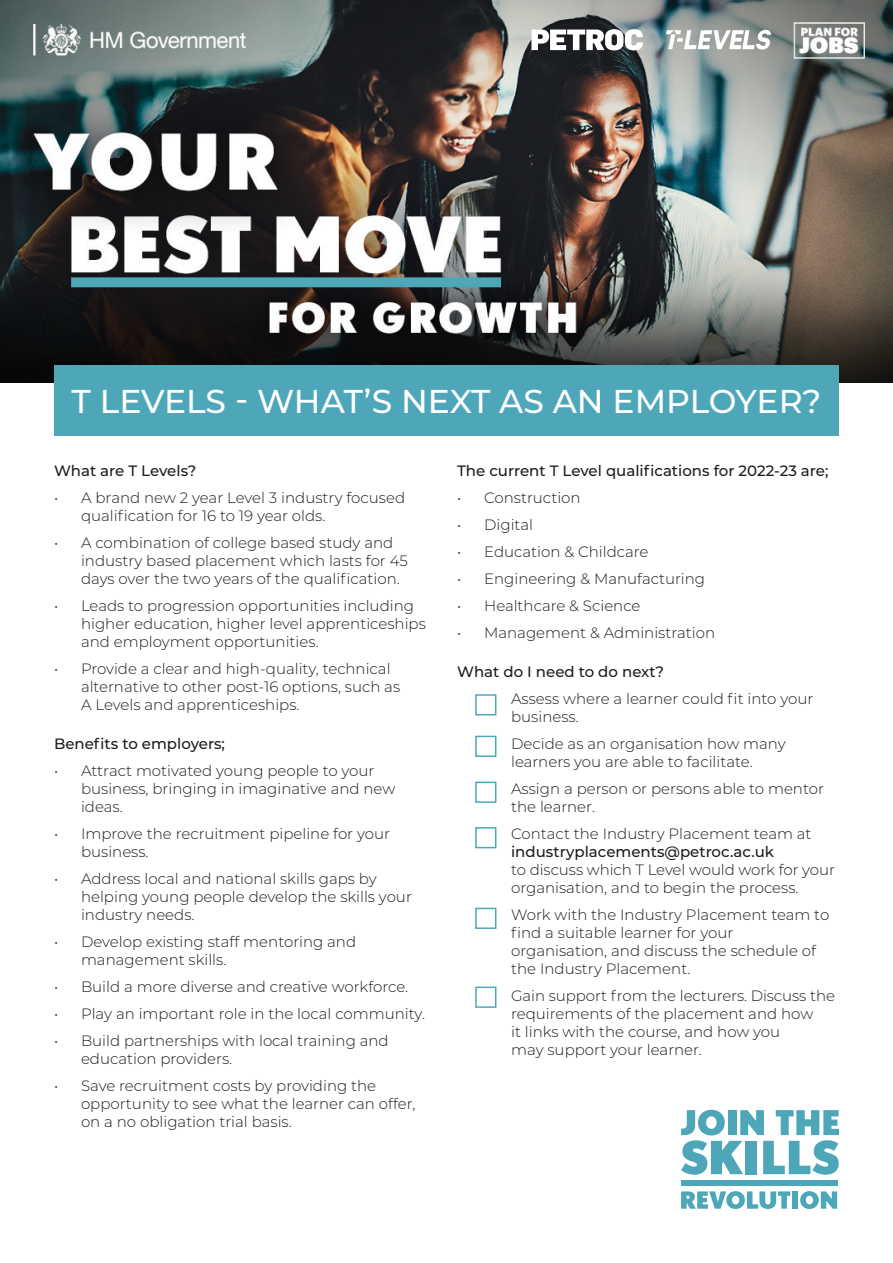
<style>
.page{position:relative;width:893px;height:1263px;background:#fff}
.page>*{position:absolute;margin:0;border:0;box-sizing:border-box;transform-origin:0 0}
.t1{font:500 33px "Montserrat";letter-spacing:-.01em;color:#fff}
.t2{font:300 15px/18px "Montserrat";color:#1d1d1b}
.t3{font:500 15px "Montserrat";color:#1d1d1b}
.s1{font-weight:500}
</style>
<div class="page">
<div style="left:792px;top:1191px;width:6px;height:18px;background:#4ea7b9"></div>
<svg style="left:800px;top:1191px;width:37px;height:18px"></svg>
<svg style="left:681px;top:1110px;width:158px;height:65px"></svg>
<svg style="left:681px;top:1191px;width:109px;height:18px"></svg>
<div style="left:681px;top:1180px;width:156px;height:6px;background:#4ea7b9"></div>
<img style="left:0;top:0;width:893px;height:383px">
<svg style="left:531px;top:29px;width:112px;height:21px"></svg>
<img style="left:664px;top:29px;width:108px;height:22px">
<div style="left:475px;top:694px;width:21px;height:21px;border:2px solid #4ea7b9"></div>
<div style="left:475px;top:736px;width:21px;height:21px;border:2px solid #4ea7b9"></div>
<div style="left:475px;top:782px;width:21px;height:21px;border:2px solid #4ea7b9"></div>
<div style="left:475px;top:827px;width:21px;height:21px;border:2px solid #4ea7b9"></div>
<div style="left:475px;top:908px;width:21px;height:21px;border:2px solid #4ea7b9"></div>
<div style="left:475px;top:986px;width:21px;height:22px;border:2px solid #4ea7b9"></div>
<div style="left:54px;top:365px;width:785px;height:70px;background:#4ea7b9"></div>
<p class="t1" style="left:72px;top:378px;width:751px">T LEVELS - WHAT’S NEXT AS AN EMPLOYER?</p>
<p class="t3" style="left:54px;top:460px;width:144px">What are T Levels?</p>
<p class="t2" style="left:81px;top:488px;width:326px;text-indent:-27px">• A brand new 2 year Level 3 industry focused qualification for 16 to 19 year olds.</p>
<p class="t2" style="left:81px;top:533px;width:328px;text-indent:-27px">• A combination of college based study and industry based placement which lasts for 45 days over the two years of the qualification.</p>
<p class="t2" style="left:81px;top:596px;width:346px;text-indent:-27px">• Leads to progression opportunities including higher education, higher level apprenticeships and employment opportunities.</p>
<p class="t2" style="left:81px;top:659px;width:321px;text-indent:-27px">• Provide a clear and high-quality, technical alternative to other post-16 options, such as<br>A Levels and apprenticeships.</p>
<p class="t3" style="left:54px;top:733px;width:173px">Benefits to employers;</p>
<p class="t2" style="left:81px;top:761px;width:316px;text-indent:-27px">• Attract motivated young people to your business, bringing in imaginative and new ideas.</p>
<p class="t2" style="left:81px;top:824px;width:310px;text-indent:-27px">• Improve the recruitment pipeline for your business.</p>
<p class="t2" style="left:81px;top:869px;width:332px;text-indent:-27px">• Address local and national skills gaps by helping young people develop the skills your industry needs.</p>
<p class="t2" style="left:81px;top:932px;width:277px;text-indent:-27px">• Develop existing staff mentoring and management skills.</p>
<p class="t2" style="left:54px;top:977px;width:356px">• Build a more diverse and creative workforce.</p>
<p class="t2" style="left:54px;top:1004px;width:372px">• Play an important role in the local community.</p>
<p class="t2" style="left:81px;top:1031px;width:309px;text-indent:-27px">• Build partnerships with local training and education providers.</p>
<p class="t2" style="left:81px;top:1076px;width:336px;text-indent:-27px">• Save recruitment costs by providing the opportunity to see what the learner can offer, on a no obligation trial basis.</p>
<p class="t3" style="left:457px;top:460px;width:373px">The current T Level qualifications for 2022-23 are;</p>
<p class="t2" style="left:457px;top:488px;width:125px">• Construction</p>
<p class="t2" style="left:457px;top:515px;width:78px">• Digital</p>
<p class="t2" style="left:457px;top:542px;width:193px">• Education &amp; Childcare</p>
<p class="t2" style="left:457px;top:569px;width:250px">• Engineering &amp; Manufacturing</p>
<p class="t2" style="left:457px;top:596px;width:185px">• Healthcare &amp; Science</p>
<p class="t2" style="left:457px;top:623px;width:260px">• Management &amp; Administration</p>
<p class="t3" style="left:457px;top:661px;width:209px">What do I need to do next?</p>
<p class="t2" style="left:511px;top:689px;width:304px">Assess where a learner could fit into your business.</p>
<p class="t2" style="left:511px;top:734px;width:276px">Decide as an organisation how many learners you are able to facilitate.</p>
<p class="t2" style="left:511px;top:779px;width:314px">Assign a person or persons able to mentor the learner.</p>
<p class="t2" style="left:511px;top:824px;width:325px">Contact the Industry Placement team at <span class="s1">industryplacements@petroc.ac.uk<br></span>to discuss which T Level would work for your organisation, and to begin the process.</p>
<p class="t2" style="left:511px;top:905px;width:320px">Work with the Industry Placement team to find a suitable learner for your organisation, and discuss the schedule of the Industry Placement.</p>
<p class="t2" style="left:511px;top:986px;width:325px">Gain support from the lecturers. Discuss the requirements of the placement and how<br>it links with the course, and how you<br>may support your learner.</p>
</div>
